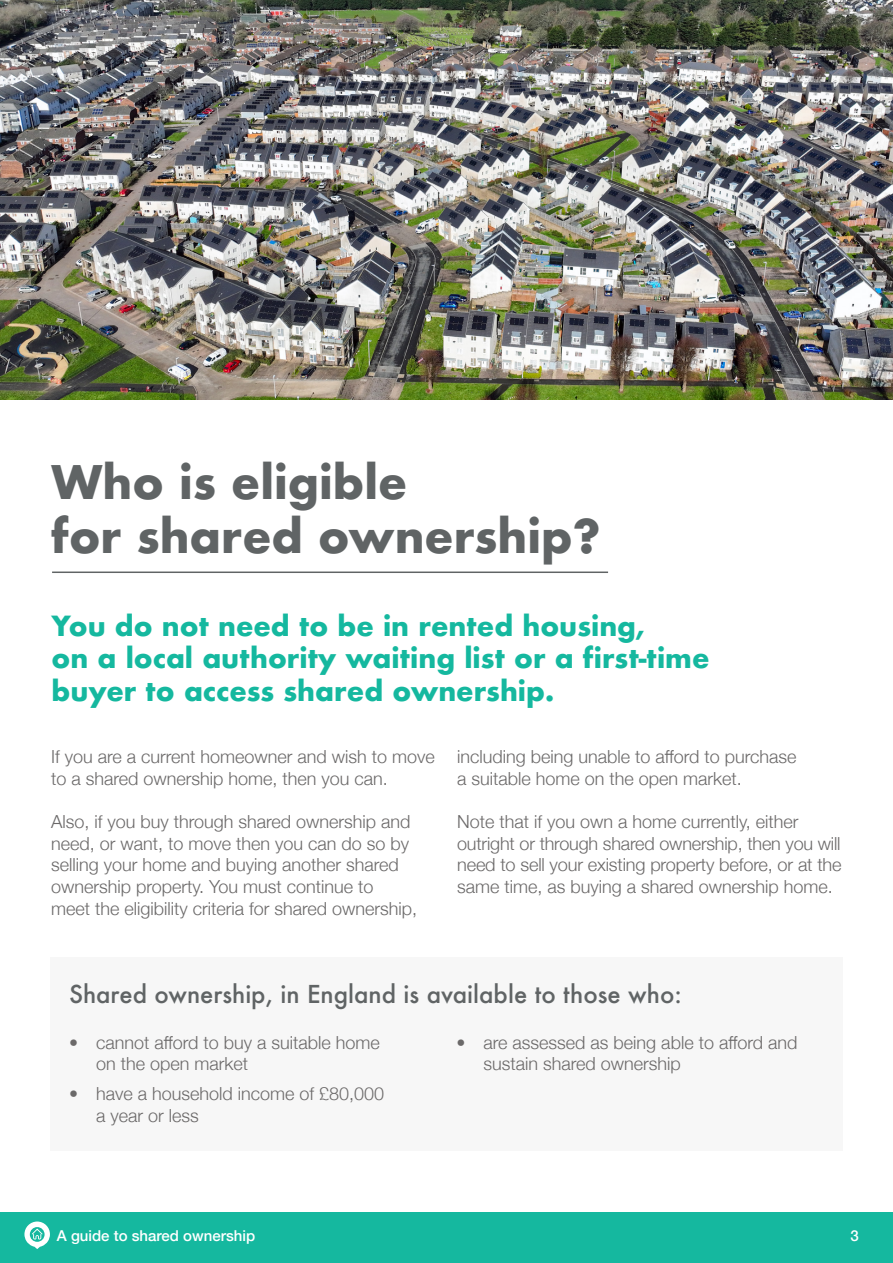
<style>
.page{position:relative;width:893px;height:1263px;background:#fff}
.page>*{position:absolute;margin:0;border:0;box-sizing:border-box;transform-origin:0 0}
.t1{font:700 45px "Futura";color:#606465}
.t2{font:700 27px/32.4px "Futura";color:#15b89f}
.t3{font:500 24px "Futura";color:#606465}
.t4{font:300 18px/21.6px "Helvetica Neue";color:#6b6969}
.t5{font:500 15px "Helvetica Neue";color:#fff}
</style>
<div class="page">
<hr style="left:52px;top:571px;width:556px;height:2px;background:#606465">
<div style="left:50px;top:957px;width:792px;height:193px;background:#f7f7f7"></div>
<img style="left:0;top:0;width:893px;height:400px">
<div style="left:0;top:1212px;width:893px;height:51px;background:#15b89f"></div>
<svg style="left:24px;top:1221px;width:26px;height:28px"></svg>
<p class="t1" style="left:51px;top:449px;width:358px">Who is eligible</p>
<p class="t1" style="left:51px;top:503px;width:551px">for shared ownership?</p>
<p class="t2" style="left:52px;top:609px;width:659px">You do not need to be in rented housing,<br>on a local authority waiting list or a first-time buyer to access shared ownership.</p>
<p class="t4" style="left:51px;top:745px;width:385px">If you are a current homeowner and wish to move to a shared ownership home, then you can.</p>
<p class="t4" style="left:51px;top:809px;width:368px">Also, if you buy through shared ownership and need, or want, to move then you can do so by selling your home and buying another shared ownership property. You must continue to<br>meet the eligibility criteria for shared ownership,</p>
<p class="t4" style="left:457px;top:745px;width:341px">including being unable to afford to purchase a suitable home on the open market.</p>
<p class="t4" style="left:457px;top:809px;width:386px">Note that if you own a home currently, either outright or through shared ownership, then you will need to sell your existing property before, or at the same time, as buying a shared ownership home.</p>
<p class="t3" style="left:69px;top:977px;width:614px">Shared ownership, in England is available to those who:</p>
<p class="t4" style="left:96px;top:1030px;width:285px;text-indent:-27px">• cannot afford to buy a suitable home on the open market</p>
<p class="t4" style="left:96px;top:1082px;width:290px;text-indent:-27px">• have a household income of £80,000 a year or less</p>
<p class="t4" style="left:484px;top:1030px;width:315px;text-indent:-27px">• are assessed as being able to afford and sustain shared ownership</p>
<p class="t5" style="left:57px;top:1223px;width:200px">A guide to shared ownership</p>
<p class="t5" style="left:850px;top:1223px;width:10px">3</p>
</div>
